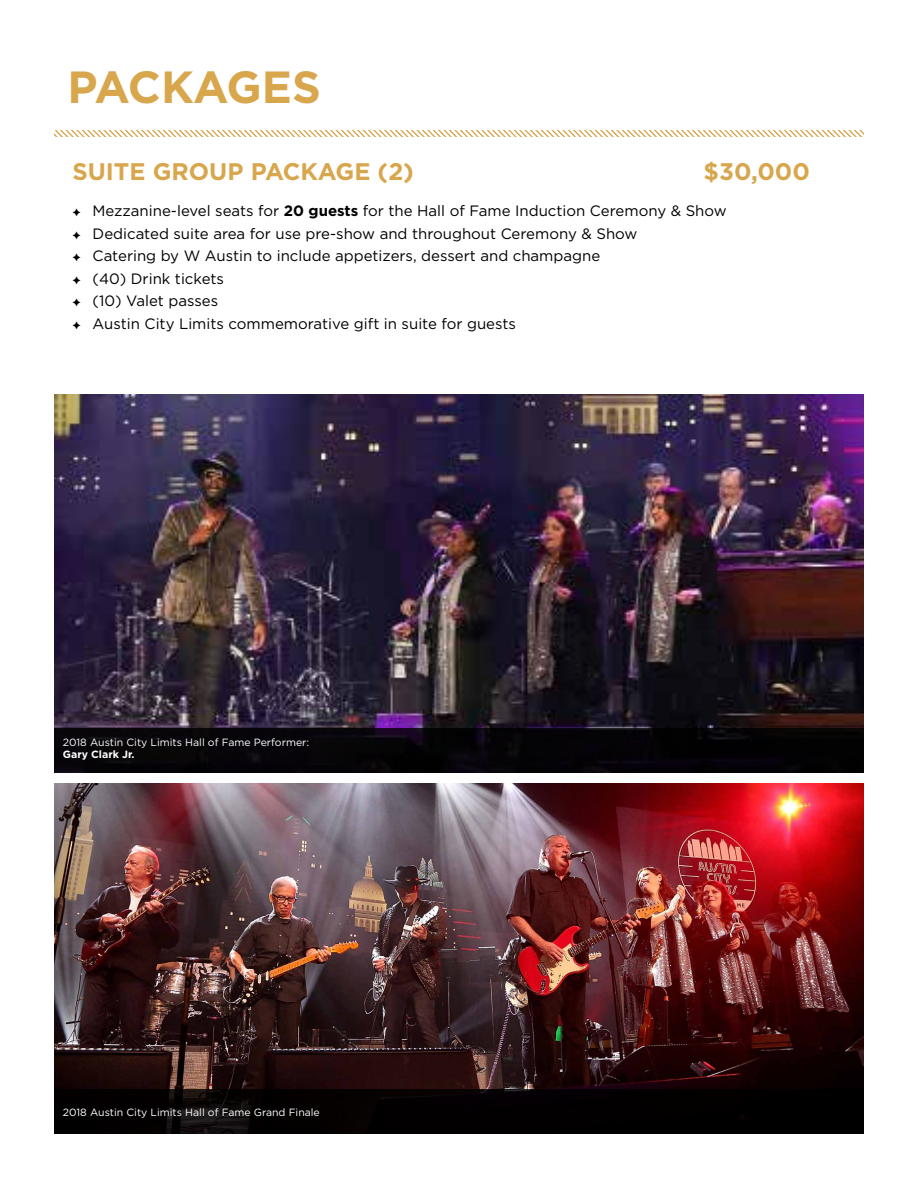
<style>
.page{position:relative;width:918px;height:1188px;background:#fff}
.page>*{position:absolute;margin:0;border:0;box-sizing:border-box;transform-origin:0 0}
.t1{font:700 45px "Gotham";letter-spacing:-.02em;color:#d8a64c}
.t2{font:700 24px "Gotham";color:#d8a64c}
.t3{font:15px/22.5px "Gotham";color:#000}
.t4{font:10.5px "Gotham";color:#fff}
.t5{font:700 10.5px "Gotham";color:#fff}
.s1{font-weight:700}
</style>
<div class="page">
<svg style="left:54px;top:131px;width:810px;height:5px"></svg>
<img style="left:54px;top:394px;width:810px;height:334px">
<img style="left:54px;top:783px;width:810px;height:306px">
<div style="left:54px;top:728px;width:810px;height:44px;background:#050407"></div>
<div style="left:54px;top:1089px;width:810px;height:45px;background:#000"></div>
<h1 class="t1" style="left:68px;top:62px;width:255px">PACKAGES</h1>
<h2 class="t2" style="left:72px;top:158px;width:343px">SUITE GROUP PACKAGE (2)</h2>
<h2 class="t2" style="left:704px;top:158px;width:108px">$30,000</h2>
<p class="t3" style="left:72px;top:200px;width:656px">✦ Mezzanine-level seats for <span class="s1">20 guests</span> for the Hall of Fame Induction Ceremony &amp; Show ✦ Dedicated suite area for use pre-show and throughout Ceremony &amp; Show<br>✦ Catering by W Austin to include appetizers, dessert and champagne<br>✦ (40) Drink tickets<br>✦ (10) Valet passes<br>✦ Austin City Limits commemorative gift in suite for guests</p>
<p class="t4" style="left:63px;top:736px;width:248px">2018 Austin City Limits Hall of Fame Performer:</p>
<p class="t5" style="left:63px;top:748px;width:73px">Gary Clark Jr.</p>
<p class="t4" style="left:63px;top:1106px;width:259px">2018 Austin City Limits Hall of Fame Grand Finale</p>
</div>
